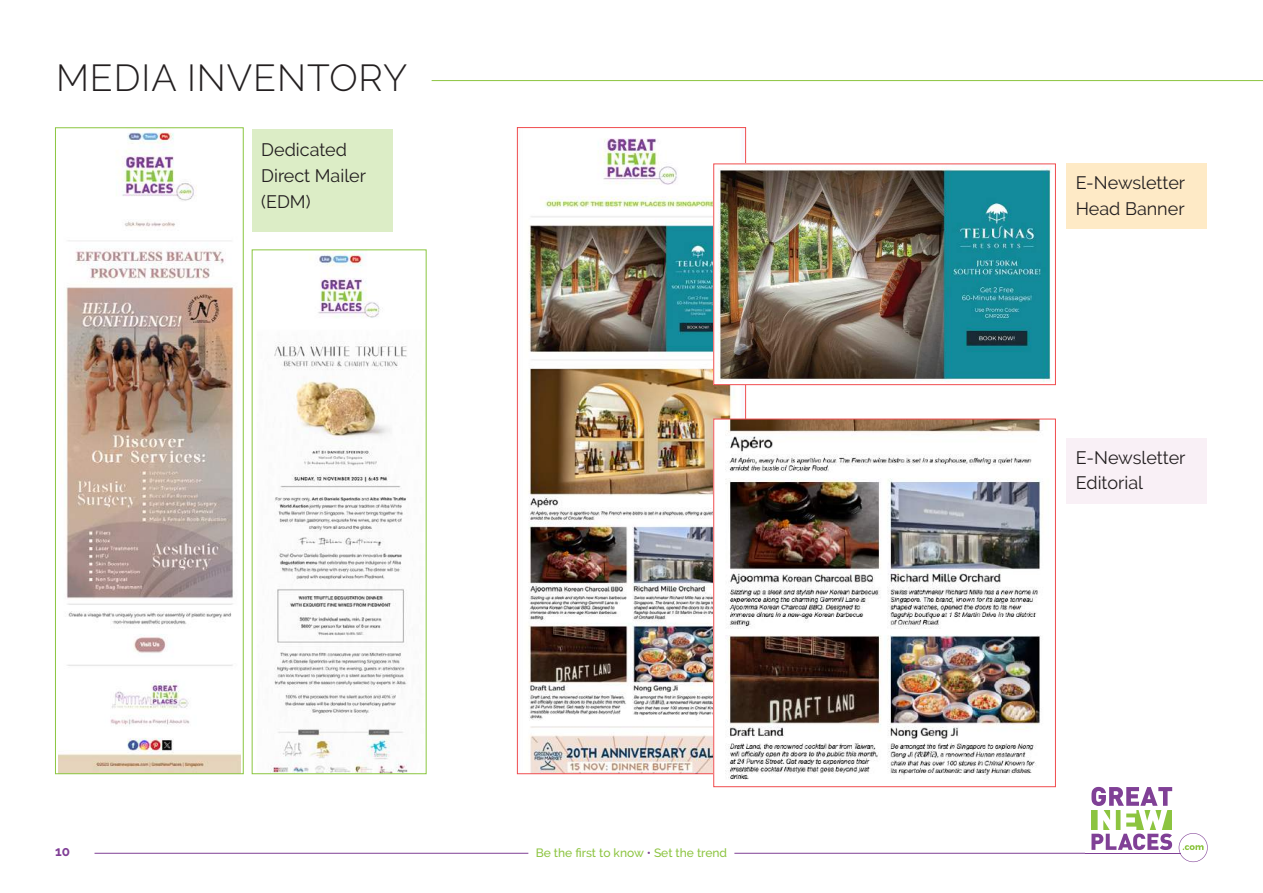
<style>
.page{position:relative;width:1263px;height:893px;background:#fff}
.page>*{position:absolute;margin:0;border:0;box-sizing:border-box;transform-origin:0 0}
.t1{font:300 37.5px "Raleway";letter-spacing:.025em;color:#231f20}
.t2{font:18px/25.5px "Raleway";color:#231f20}
.t3{font:700 13.5px "Raleway";color:#803e96}
.t4{font:500 12px "Raleway";color:#8cc440}
.s1{color:#804096}
</style>
<div class="page">
<hr style="left:95px;top:853px;width:433px;height:1px;background:#804096">
<hr style="left:734px;top:853px;width:351px;height:1px;background:#804096">
<hr style="left:1085px;top:853px;width:95px;height:1px;background:#804096">
<svg style="left:1091px;top:787px;width:81px;height:63px"></svg>
<svg style="left:1179px;top:833px;width:29px;height:29px"></svg>
<hr style="left:432px;top:80px;width:831px;height:1px;background:#8cc440">
<img style="left:528px;top:138px;width:216px;height:634px">
<img style="left:715px;top:166px;width:336px;height:217px">
<div style="left:713px;top:164px;width:343px;height:221px;border:1px solid #f04d4f"></div>
<img style="left:715px;top:421px;width:328px;height:359px">
<div style="left:713px;top:419px;width:343px;height:368px;border:1px solid #f04d4f"></div>
<img style="left:271px;top:252px;width:137px;height:520px">
<img style="left:59px;top:130px;width:181px;height:642px">
<div style="left:55px;top:128px;width:188px;height:646px;border:1px solid #8bc640"></div>
<div style="left:1066px;top:164px;width:140px;height:65px;background:#feeac6"></div>
<div style="left:1067px;top:438px;width:140px;height:66px;background:#f9f0f6"></div>
<div style="left:252px;top:129px;width:140px;height:103px;background:#dcedc6"></div>
<h1 class="t1" style="left:56px;top:56px;width:353px">MEDIA INVENTORY</h1>
<p class="t2" style="left:261px;top:137px;width:106px">Dedicated<br>Direct Mailer (EDM)</p>
<p class="t3" style="left:55px;top:844px;width:16px">10</p>
<p class="t4" style="left:536px;top:846px;width:193px">Be the first to know <span class="s1">•</span> Set the trend</p>
<p class="t2" style="left:1076px;top:170px;width:111px">E-Newsletter<br>Head Banner</p>
<p class="t2" style="left:1076px;top:444px;width:111px">E-Newsletter<br>Editorial</p>
</div>
